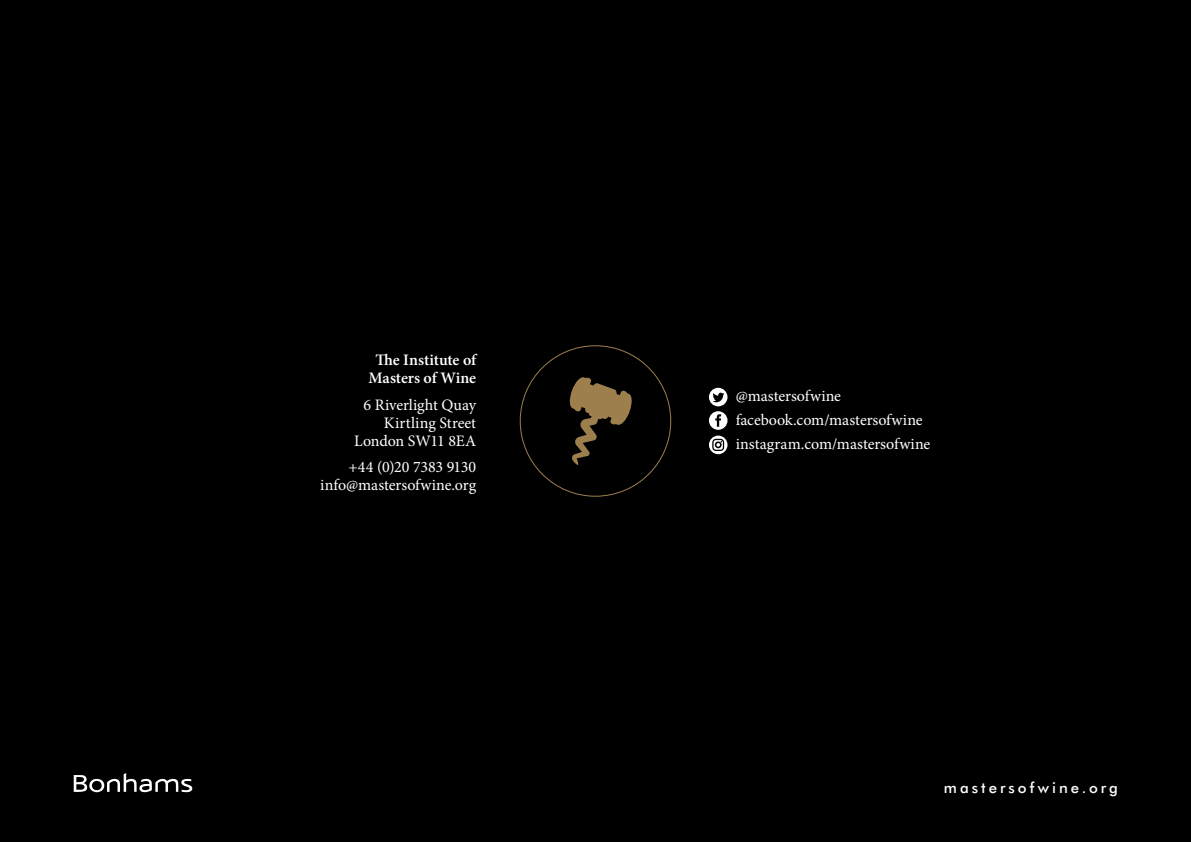
<style>
.page{position:relative;width:1191px;height:842px;background:#000}
.page>*{position:absolute;margin:0;border:0;box-sizing:border-box;transform-origin:0 0}
.t1{font:16px/18px "Minion Pro";color:#fff;text-align:right}
.t2{font:600 16px/18px "Minion Pro";letter-spacing:-.005em;color:#fff;text-align:center}
.t3{font:500 15px "Futura BT";letter-spacing:.2em;color:#fff}
</style>
<div class="page">
<svg style="left:74px;top:773px;width:119px;height:19px"></svg>
<svg style="left:569px;top:377px;width:63px;height:88px"></svg>
<svg style="left:709px;top:388px;width:18px;height:42px"></svg>
<svg style="left:709px;top:436px;width:18px;height:18px"></svg>
<svg style="left:712px;top:439px;width:12px;height:12px"></svg>
<p class="t2" style="left:368px;top:351px;width:109px">The Institute of<br>Masters of Wine</p>
<p class="t1" style="left:354px;top:396px;width:123px">6 Riverlight Quay<br>Kirtling Street<br>London SW11 8EA</p>
<p class="t1" style="left:320px;top:458px;width:157px">+44 (0)20 7383 9130 info@mastersofwine.org</p>
<p class="t1" style="left:735px;top:384px;width:196px;line-height:24px;text-align:left">@mastersofwine facebook.com/mastersofwine instagram.com/mastersofwine</p>
<p class="t3" style="left:944px;top:778px;width:175px">mastersofwine.org</p>
</div>
